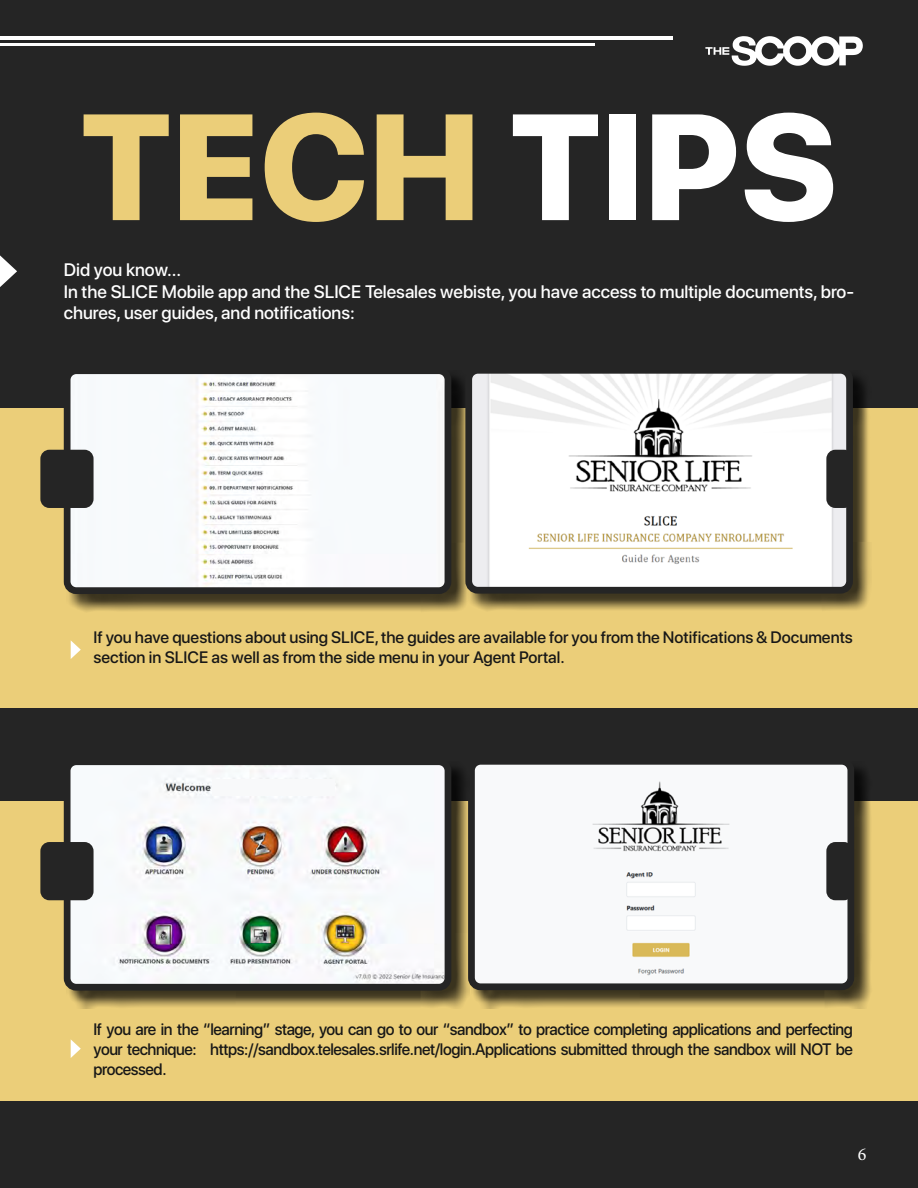
<style>
.page{position:relative;width:918px;height:1188px;background:#fff}
.page>*{position:absolute;margin:0;border:0;box-sizing:border-box;transform-origin:0 0}
.t1{font:800 150px "SF Pro Display";color:#ebce79}
.t2{font:500 18px/21.6px "SF Pro Display";color:#fff}
.t3{font:18px "Minion Pro";color:#fff}
.t4{font:500 16.5px/19.8px "SF Pro Display";color:#171717}
.s1{color:#fff}
</style>
<div class="page">
<div style="left:0;top:391px;width:918px;height:797px;background:#252525"></div>
<div style="left:0;top:0;width:918px;height:391px;background:#252525"></div>
<div style="left:0;top:801px;width:918px;height:300px;background:#ebce79"></div>
<div style="left:0;top:408px;width:918px;height:300px;background:#ebce79"></div>
<div style="left:66px;top:370px;width:404px;height:243px;background:#000;opacity:.75"></div>
<div style="left:72px;top:375px;width:371px;height:211px;background:#f7fafc"></div>
<div style="left:64px;top:367px;width:387px;height:227px;border:7px solid #252525;border-radius:9px"></div>
<svg style="left:705px;top:36px;width:158px;height:30px"></svg>
<hr style="left:0;top:36px;width:673px;height:4px;background:#fff">
<hr style="left:0;top:44px;width:595px;height:2px;background:#fff">
<div style="left:468px;top:370px;width:403px;height:242px;background:#000;opacity:.75"></div>
<img style="left:473px;top:375px;width:372px;height:211px">
<div style="left:465px;top:367px;width:388px;height:227px;border:7px solid #252525;border-radius:9px"></div>
<div style="left:471px;top:761px;width:402px;height:247px;background:#000;opacity:.75"></div>
<div style="left:476px;top:766px;width:370px;height:216px;background:#f8f9fa"></div>
<div style="left:468px;top:758px;width:386px;height:232px;border:7px solid #252525;border-radius:9px"></div>
<div style="left:40px;top:450px;width:54px;height:58px;background:#252525;border-radius:9px"></div>
<div style="left:826px;top:450px;width:27px;height:58px;background:#252525;border-radius:9px"></div>
<div style="left:66px;top:761px;width:404px;height:248px;background:#000;opacity:.75"></div>
<img style="left:72px;top:766px;width:371px;height:217px">
<div style="left:64px;top:758px;width:387px;height:233px;border:7px solid #252525;border-radius:9px"></div>
<div style="left:40px;top:842px;width:54px;height:58px;background:#252525;border-radius:9px"></div>
<div style="left:826px;top:842px;width:27px;height:58px;background:#252525;border-radius:9px"></div>
<div style="left:212px;top:779px;width:122px;height:17px;background:#f8f9fa"></div>
<svg style="left:0;top:255px;width:17px;height:32px"></svg>
<svg style="left:71px;top:641px;width:10px;height:18px"></svg>
<svg style="left:71px;top:1040px;width:10px;height:18px"></svg>
<h1 class="t1" style="left:80px;top:59px;width:759px">TECH <span class="s1">TIPS</span></h1>
<p class="t2" style="left:64px;top:258px;width:792px">Did you know...<br>In the SLICE Mobile app and the SLICE Telesales webiste, you have access to multiple documents, bro&shy;chures, user guides, and notifications:</p>
<p class="t4" style="left:94px;top:627px;width:761px">If you have questions about using SLICE, the guides are available for you from the Notifications &amp; Documents section in SLICE as well as from the side menu in your Agent Portal.</p>
<p class="t4" style="left:94px;top:1019px;width:761px;text-align:justify">If you are in the “learning” stage, you can go to our “sandbox” to practice completing applications and perfecting your technique: https://sandbox.telesales.srlife.net/login.Applications submitted through the sandbox will NOT be processed.</p>
<p class="t3" style="left:858px;top:1142px;width:10px">6</p>
</div>
